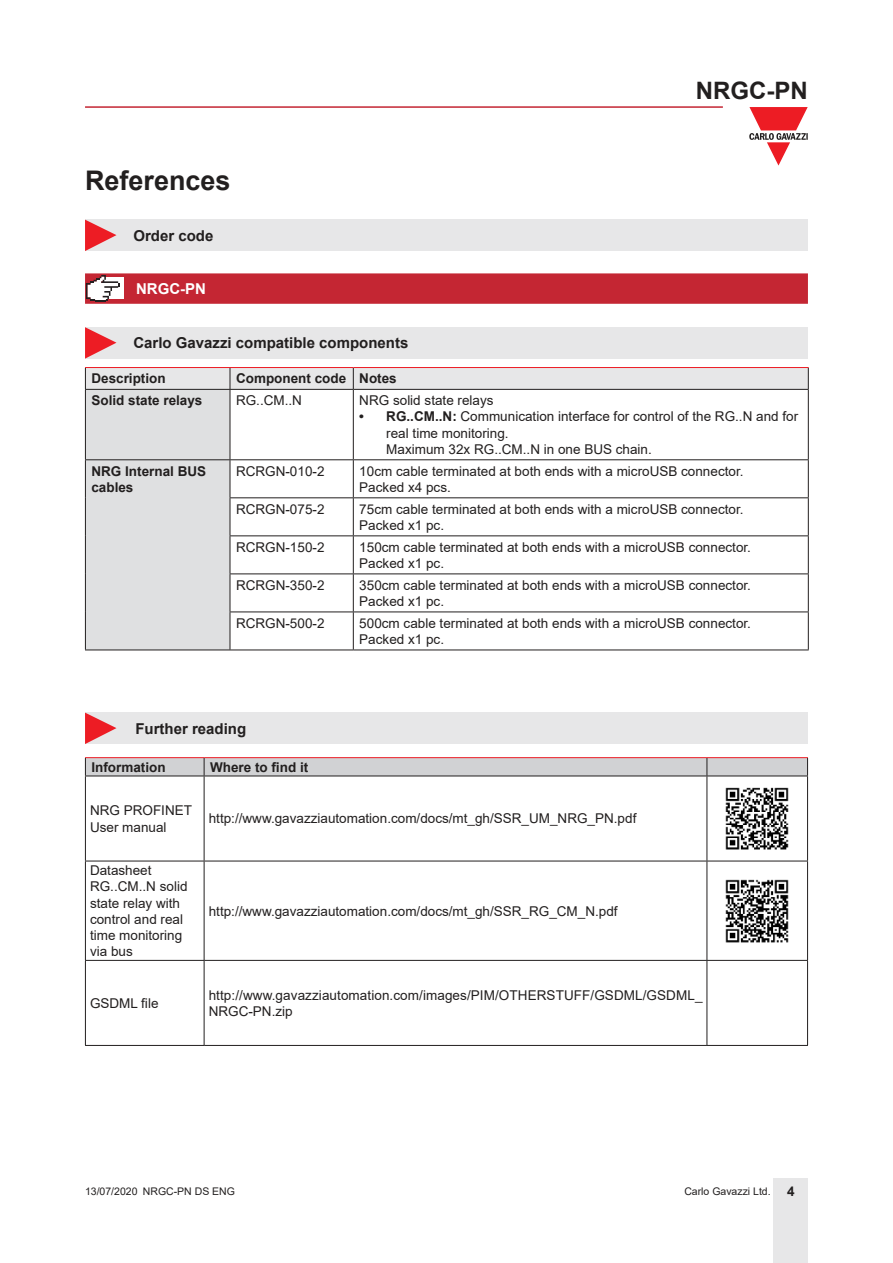
<style>
.page{position:relative;width:893px;height:1263px;background:#fff}
.page>*{position:absolute;margin:0;border:0;box-sizing:border-box;transform-origin:0 0}
.t1{font:700 27px "Arial";color:#221f1f}
.t2{font:700 24px "Arial";color:#221f1f}
.t3{font:700 15px "Arial";color:#221f1f}
.t4{font:700 15px "Arial";color:#fff}
.t5{font:13.5px/16.2px "Arial";color:#221f1f}
.t6{font:700 13.5px/16.2px "Arial";color:#221f1f}
.t7{font:10.5px "Arial";color:#221f1f}
.s1{font-weight:700}
.s2{font-weight:700;font-size:13.5px}
</style>
<div class="page">
<hr style="left:85px;top:106px;width:638px;height:2px;background:#c42633">
<div style="left:774px;top:1178px;width:34px;height:85px;background:#e7e7e8"></div>
<svg style="left:749px;top:107px;width:59px;height:59px"></svg>
<div style="left:85px;top:713px;width:723px;height:31px;background:#e7e7e8"></div>
<svg style="left:85px;top:713px;width:31px;height:31px"></svg>
<hr style="left:85px;top:776px;width:119px;height:1px;background:#221f1f">
<hr style="left:204px;top:776px;width:503px;height:1px;background:#221f1f">
<hr style="left:204px;top:776px;width:1px;height:85px;background:#221f1f">
<hr style="left:707px;top:776px;width:1px;height:85px;background:#221f1f">
<hr style="left:85px;top:960px;width:119px;height:1px;background:#221f1f">
<hr style="left:204px;top:960px;width:503px;height:1px;background:#221f1f">
<hr style="left:85px;top:1045px;width:119px;height:1px;background:#221f1f">
<hr style="left:204px;top:1045px;width:503px;height:1px;background:#221f1f">
<hr style="left:85px;top:757px;width:119px;height:1px;background:#ed1c24">
<hr style="left:204px;top:757px;width:503px;height:1px;background:#ed1c24">
<hr style="left:707px;top:757px;width:101px;height:1px;background:#ed1c24">
<svg style="left:85px;top:758px;width:723px;height:18px;background:#cbcacc"></svg>
<hr style="left:85px;top:776px;width:1px;height:85px;background:#221f1f">
<hr style="left:707px;top:776px;width:101px;height:1px;background:#221f1f">
<hr style="left:807px;top:776px;width:1px;height:85px;background:#221f1f">
<hr style="left:85px;top:861px;width:119px;height:1px;background:#221f1f">
<hr style="left:85px;top:861px;width:1px;height:99px;background:#221f1f">
<hr style="left:204px;top:861px;width:503px;height:1px;background:#221f1f">
<hr style="left:204px;top:861px;width:1px;height:99px;background:#221f1f">
<hr style="left:707px;top:861px;width:101px;height:1px;background:#221f1f">
<hr style="left:707px;top:861px;width:1px;height:99px;background:#221f1f">
<hr style="left:807px;top:861px;width:1px;height:99px;background:#221f1f">
<hr style="left:85px;top:961px;width:1px;height:84px;background:#221f1f">
<hr style="left:204px;top:961px;width:1px;height:84px;background:#221f1f">
<hr style="left:707px;top:960px;width:101px;height:1px;background:#221f1f">
<hr style="left:707px;top:961px;width:1px;height:84px;background:#221f1f">
<hr style="left:807px;top:961px;width:1px;height:84px;background:#221f1f">
<hr style="left:707px;top:1045px;width:101px;height:1px;background:#221f1f">
<img style="left:725px;top:787px;width:64px;height:63px">
<img style="left:725px;top:879px;width:64px;height:64px">
<div style="left:85px;top:220px;width:723px;height:31px;background:#e7e7e8"></div>
<svg style="left:85px;top:220px;width:31px;height:31px"></svg>
<svg style="left:85px;top:273px;width:723px;height:31px;background:#c5303c"></svg>
<div style="left:85px;top:327px;width:723px;height:32px;background:#e7e7e8"></div>
<svg style="left:85px;top:327px;width:31px;height:32px"></svg>
<hr style="left:85px;top:650px;width:145px;height:1px;background:#221f1f">
<hr style="left:230px;top:650px;width:123px;height:1px;background:#221f1f">
<hr style="left:353px;top:650px;width:456px;height:1px;background:#221f1f">
<svg style="left:85px;top:368px;width:724px;height:282px"></svg>
<hr style="left:85px;top:367px;width:145px;height:1px;background:#ed1c24">
<hr style="left:230px;top:367px;width:123px;height:1px;background:#ed1c24">
<hr style="left:353px;top:367px;width:456px;height:1px;background:#ed1c24">
<h1 class="t1" style="left:85px;top:170px;width:147px">References</h1>
<p class="t3" style="left:133px;top:230px;width:82px">Order code</p>
<p class="t4" style="left:136px;top:283px;width:71px">NRGC-PN</p>
<h2 class="t2" style="left:696px;top:76px;width:113px">NRGC-PN</h2>
<p class="t3" style="left:133px;top:333px;width:277px">Carlo Gavazzi compatible components</p>
<p class="t6" style="left:91px;top:372px;width:76px">Description</p>
<p class="t6" style="left:236px;top:372px;width:162px">Component code Notes</p>
<p class="t6" style="left:91px;top:394px;width:113px">Solid state relays</p>
<p class="t5" style="left:236px;top:392px;width:68px">RG..CM..N</p>
<p class="t5" style="left:359px;top:392px;width:136px">NRG solid state relays</p>
<p class="t5" style="left:386px;top:408px;width:413px;text-indent:-27px"><span class="s1">• RG..CM..N:</span> Communication interface for control of the RG..N and for real time monitoring.<br>Maximum 32x RG..CM..N in one BUS chain.</p>
<p class="t6" style="left:91px;top:464px;width:116px">NRG Internal BUS cables</p>
<p class="t5" style="left:236px;top:463px;width:90px">RCRGN-010-2</p>
<p class="t5" style="left:359px;top:463px;width:386px">10cm cable terminated at both ends with a microUSB connector.<br>Packed x4 pcs.</p>
<p class="t5" style="left:236px;top:501px;width:90px">RCRGN-075-2</p>
<p class="t5" style="left:359px;top:501px;width:386px">75cm cable terminated at both ends with a microUSB connector.<br>Packed x1 pc.</p>
<p class="t5" style="left:236px;top:539px;width:90px">RCRGN-150-2</p>
<p class="t5" style="left:359px;top:539px;width:393px">150cm cable terminated at both ends with a microUSB connector.<br>Packed x1 pc.</p>
<p class="t5" style="left:236px;top:577px;width:90px">RCRGN-350-2</p>
<p class="t5" style="left:359px;top:577px;width:393px">350cm cable terminated at both ends with a microUSB connector.<br>Packed x1 pc.</p>
<p class="t5" style="left:236px;top:615px;width:90px">RCRGN-500-2</p>
<p class="t5" style="left:359px;top:615px;width:393px">500cm cable terminated at both ends with a microUSB connector.<br>Packed x1 pc.</p>
<p class="t3" style="left:135px;top:718px;width:112px">Further reading</p>
<p class="t6" style="left:91px;top:760px;width:76px">Information</p>
<p class="t6" style="left:210px;top:759px;width:100px">Where to 昀椀nd it</p>
<p class="t5" style="left:90px;top:802px;width:104px">NRG PROFINET<br>User manual</p>
<p class="t5" style="left:209px;top:810px;width:429px">http://www.gavazziautomation.com/docs/mt_gh/SSR_UM_NRG_PN.pdf</p>
<p class="t5" style="left:90px;top:862px;width:99px">Datasheet<br>RG..CM..N solid state relay with control and real time monitoring via bus</p>
<p class="t5" style="left:209px;top:903px;width:410px">http://www.gavazziautomation.com/docs/mt_gh/SSR_RG_CM_N.pdf</p>
<p class="t5" style="left:90px;top:995px;width:70px">GSDML 昀椀le</p>
<p class="t5" style="left:209px;top:987px;width:495px">http://www.gavazziautomation.com/images/PIM/OTHERSTUFF/GSDML/GSDML_<br>NRGC-PN.zip</p>
<p class="t7" style="left:85px;top:1187px;width:151px">13/07/2020 NRGC-PN DS ENG</p>
<p class="t7" style="left:684px;top:1185px;width:112px">Carlo Gavazzi Ltd. <span class="s2">4</span></p>
</div>
